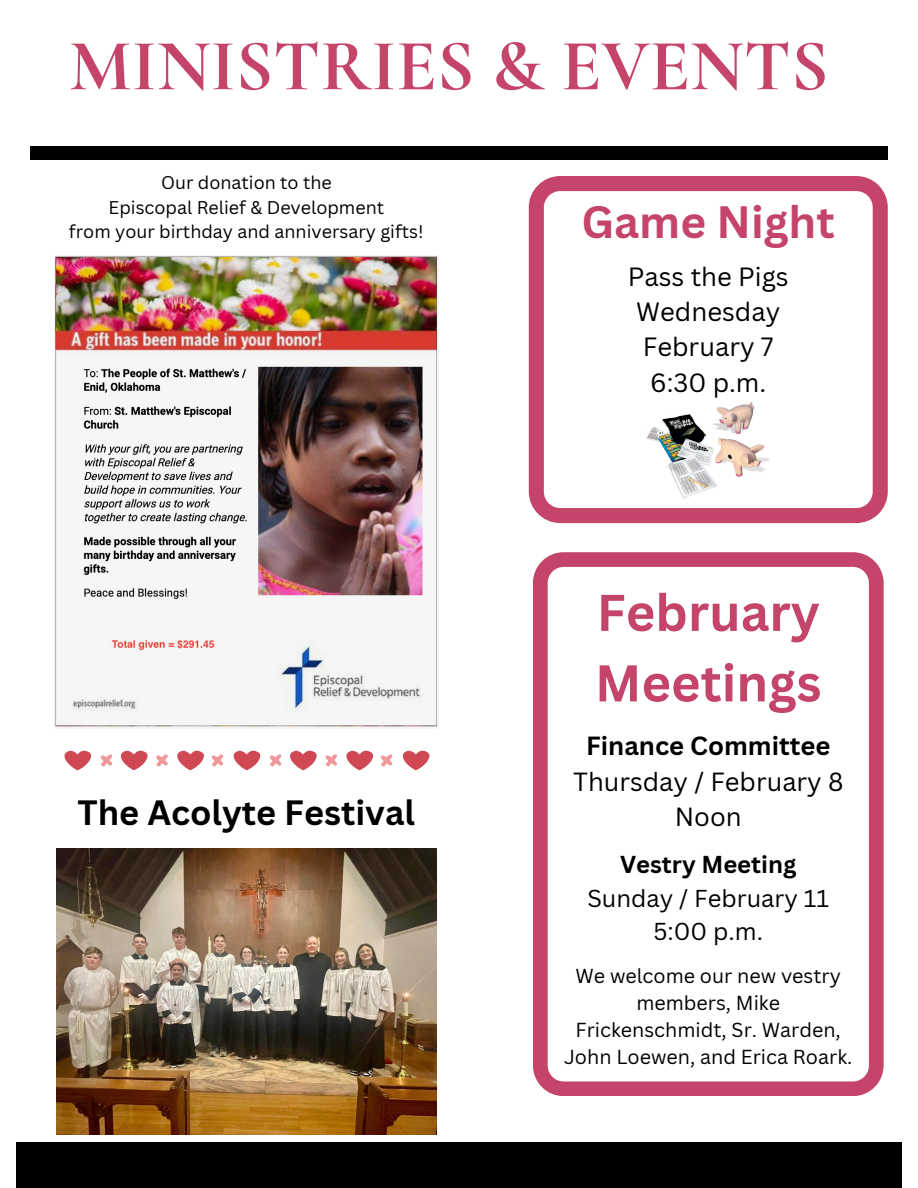
<style>
.page{position:relative;width:918px;height:1188px;background:#fff}
.page>*{position:absolute;margin:0;border:0;box-sizing:border-box;transform-origin:0 0}
.t1{font:700 73.2px "Cormorant Garamond";color:#c44569}
.t2{font:700 50.55px/70.5px "Canva Sans";color:#c44569}
.t3{font:700 44.1px "Canva Sans";color:#c44569}
.t4{font:700 34.2px "Canva Sans";color:#000}
.t5{font:25.65px/35.4px "Canva Sans";color:#000;text-align:center}
.t6{font:25.5px/35.8px "Canva Sans";color:#000;text-align:center}
.t7{font:23.85px/33.3px "Canva Sans";color:#000;text-align:center}
.t8{font:19.65px/27.2px "Canva Sans";color:#000;text-align:center}
.t9{font:18px "Canva Sans";color:#000}
.s1{font-weight:700}
</style>
<div class="page">
<div style="left:16px;top:1142px;width:886px;height:46px;background:#000"></div>
<div style="left:30px;top:146px;width:857px;height:14px;background:#000"></div>
<img style="left:55px;top:255px;width:383px;height:473px">
<img style="left:56px;top:849px;width:381px;height:286px">
<svg style="left:533px;top:552px;width:351px;height:544px"></svg>
<svg style="left:529px;top:176px;width:359px;height:347px"></svg>
<img style="left:646px;top:402px;width:124px;height:97px">
<svg style="left:233px;top:750px;width:27px;height:20px"></svg>
<svg style="left:120px;top:750px;width:28px;height:20px"></svg>
<svg style="left:346px;top:750px;width:27px;height:20px"></svg>
<svg style="left:64px;top:750px;width:27px;height:20px"></svg>
<svg style="left:290px;top:750px;width:27px;height:20px"></svg>
<svg style="left:177px;top:750px;width:27px;height:20px"></svg>
<svg style="left:402px;top:750px;width:28px;height:20px"></svg>
<svg style="left:100px;top:754px;width:13px;height:13px"></svg>
<svg style="left:156px;top:754px;width:12px;height:13px"></svg>
<svg style="left:211px;top:754px;width:12px;height:13px"></svg>
<svg style="left:269px;top:754px;width:13px;height:13px"></svg>
<svg style="left:325px;top:754px;width:12px;height:13px"></svg>
<svg style="left:380px;top:754px;width:13px;height:13px"></svg>
<h5 class="t1" style="left:69px;top:22px;width:761px">MINISTRIES &amp; EVENTS</h5>
<p class="t9" style="left:161px;top:170px;width:172px">Our donation to the</p>
<h2 class="t9" style="left:109px;top:194px;width:277px">Episcopal Relief &amp; Development</h2>
<h5 class="t9" style="left:69px;top:219px;width:356px">from your birthday and anniversary gifts!</h5>
<h5 class="t4" style="left:77px;top:789px;width:339px">The Acolyte Festival</h5>
<h4 class="t3" style="left:581px;top:191px;width:255px">Game Night</h4>
<p class="t5" style="left:628px;top:258px;width:162px">Pass the Pigs<br>Wednesday<br>February 7<br>6:30 p.m.</p>
<p class="t2" style="left:595px;top:576px;width:228px">February<br>Meetings</p>
<p class="t6" style="left:573px;top:727px;width:272px"><span class="s1">Finance Committee<br></span>Thursday / February 8<br>Noon</p>
<p class="t7" style="left:587px;top:848px;width:243px"><span class="s1">Vestry Meeting<br></span>Sunday / February 11<br>5:00 p.m.</p>
<p class="t8" style="left:564px;top:962px;width:290px">We welcome our new vestry members, Mike<br>Frickenschmidt, Sr. Warden,<br>John Loewen, and Erica Roark.</p>
</div>
